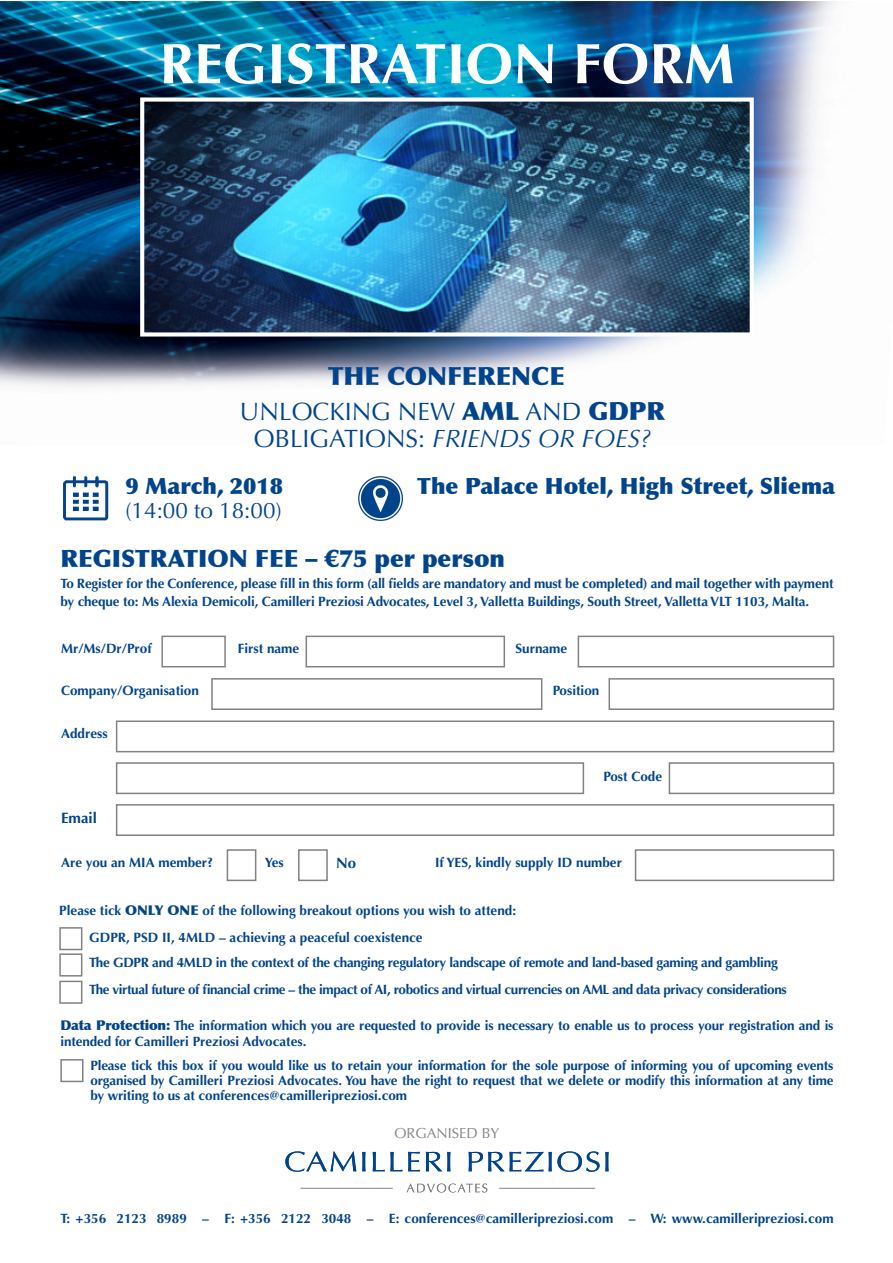
<style>
.page{position:relative;width:893px;height:1263px;background:#fff}
.page>*{position:absolute;margin:0;border:0;box-sizing:border-box;transform-origin:0 0}
.t1{font:700 57px "Optima";color:#fff}
.t2{font:italic 25.2px "Optima";color:#01448c}
.t3{font:25.2px "Optima";color:#01448c}
.t4{font:900 25.2px "Optima";color:#01448c}
.t5{font:900 24px "Optima";color:#01448c}
.t6{font:900 22.5px "Optima";color:#01448c}
.t7{font:22.5px "Optima";color:#01448c}
.t8{font:700 15px "Optima";color:#01448c}
.t9{font:14.55px "Optima";color:#808285}
.t10{font:700 13.5px/15px "Optima";letter-spacing:-.01em;color:#01448c}
.t11{font:700 13.5px "Optima";letter-spacing:-.03em;color:#01448c}
.s1{font-weight:900}
.s2{font-style:normal}
</style>
<div class="page">
<img style="left:0;top:1px;width:835px;height:387px">
<img style="left:145px;top:102px;width:604px;height:229px">
<div style="left:140px;top:97px;width:614px;height:239px;border:4px solid #fff"></div>
<div style="left:60px;top:1059px;width:24px;height:23px;background:#fff;border:2px solid #808285"></div>
<div style="left:59px;top:927px;width:23px;height:23px;background:#fff;border:2px solid #808285"></div>
<div style="left:59px;top:953px;width:23px;height:23px;background:#fff;border:2px solid #808285"></div>
<div style="left:59px;top:981px;width:23px;height:23px;background:#fff;border:2px solid #808285"></div>
<div style="left:161px;top:636px;width:65px;height:31px;background:#fff;border:2px solid #808285"></div>
<div style="left:306px;top:636px;width:199px;height:31px;background:#fff;border:2px solid #808285"></div>
<div style="left:227px;top:849px;width:29px;height:32px;background:#fff;border:2px solid #808285"></div>
<div style="left:298px;top:849px;width:30px;height:32px;background:#fff;border:2px solid #808285"></div>
<div style="left:211px;top:678px;width:331px;height:32px;background:#fff;border:2px solid #808285"></div>
<div style="left:116px;top:720px;width:718px;height:32px;background:#fff;border:2px solid #808285"></div>
<div style="left:116px;top:762px;width:468px;height:32px;background:#fff;border:2px solid #808285"></div>
<div style="left:116px;top:804px;width:718px;height:32px;background:#fff;border:2px solid #808285"></div>
<div style="left:578px;top:636px;width:256px;height:31px;background:#fff;border:2px solid #808285"></div>
<div style="left:635px;top:849px;width:199px;height:32px;background:#fff;border:2px solid #808285"></div>
<div style="left:609px;top:678px;width:225px;height:32px;background:#fff;border:2px solid #808285"></div>
<div style="left:669px;top:762px;width:165px;height:32px;background:#fff;border:2px solid #808285"></div>
<img style="left:358px;top:476px;width:45px;height:44px">
<img style="left:63px;top:475px;width:46px;height:46px">
<svg style="left:285px;top:1151px;width:71px;height:21px"></svg>
<svg style="left:362px;top:1152px;width:3px;height:19px"></svg>
<svg style="left:373px;top:1152px;width:29px;height:19px"></svg>
<svg style="left:408px;top:1152px;width:12px;height:19px"></svg>
<svg style="left:426px;top:1152px;width:24px;height:19px"></svg>
<svg style="left:469px;top:1152px;width:74px;height:19px"></svg>
<svg style="left:549px;top:1151px;width:60px;height:21px"></svg>
<svg style="left:407px;top:1183px;width:80px;height:9px"></svg>
<hr style="left:300px;top:1188px;width:93px;height:1px;background:#808285">
<hr style="left:499px;top:1188px;width:96px;height:1px;background:#808285">
<p class="t1" style="left:159px;top:31px;width:577px">REGISTRATION FORM</p>
<p class="t4" style="left:328px;top:361px;width:238px">THE CONFERENCE</p>
<p class="t3" style="left:240px;top:397px;width:427px">UNLOCKING NEW <span class="s1">AML</span> AND <span class="s1">GDPR</span></p>
<p class="t2" style="left:254px;top:424px;width:399px"><span class="s2">OBLIGATIONS:</span> FRIENDS OR FOES?</p>
<p class="t6" style="left:125px;top:473px;width:159px">9 March, 2018</p>
<p class="t7" style="left:125px;top:498px;width:158px">(14:00 to 18:00)</p>
<p class="t6" style="left:417px;top:473px;width:419px">The Palace Hotel, High Street, Sliema</p>
<p class="t5" style="left:60px;top:544px;width:446px">REGISTRATION FEE – €75 per person</p>
<p class="t10" style="left:60px;top:574px;width:775px;line-height:18px">To Register for the Conference, please fill in this form (all fields are mandatory and must be completed) and mail together with payment by cheque to: Ms Alexia Demicoli, Camilleri Preziosi Advocates, Level 3, Valletta Buildings, South Street, Valletta VLT 1103, Malta.</p>
<p class="t10" style="left:61px;top:641px;width:92px">Mr/Ms/Dr/Prof</p>
<p class="t10" style="left:238px;top:641px;width:63px">First name</p>
<p class="t10" style="left:515px;top:641px;width:53px">Surname</p>
<p class="t10" style="left:61px;top:683px;width:139px">Company/Organisation</p>
<p class="t10" style="left:61px;top:726px;width:48px">Address</p>
<p class="t10" style="left:553px;top:683px;width:48px">Position</p>
<p class="t10" style="left:603px;top:769px;width:60px">Post Code</p>
<p class="t8" style="left:61px;top:809px;width:37px">Email</p>
<p class="t10" style="left:61px;top:855px;width:154px">Are you an MIA member?</p>
<p class="t10" style="left:265px;top:855px;width:20px">Yes</p>
<p class="t8" style="left:336px;top:854px;width:22px">No</p>
<p class="t10" style="left:435px;top:855px;width:188px">If YES, kindly supply ID number</p>
<p class="t10" style="left:59px;top:903px;width:458px">Please tick <span class="s1">ONLY ONE</span> of the following breakout options you wish to attend:</p>
<p class="t10" style="left:89px;top:930px;width:335px">GDPR, PSD II, 4MLD – achieving a peaceful coexistence</p>
<p class="t10" style="left:89px;top:955px;width:690px">The GDPR and 4MLD in the context of the changing regulatory landscape of remote and land-based gaming and gambling</p>
<p class="t11" style="left:89px;top:982px;width:699px">The virtual future of financial crime – the impact of AI, robotics and virtual currencies on AML and data privacy considerations</p>
<p class="t10" style="left:60px;top:1017px;width:775px;line-height:16.5px"><span class="s1">Data Protection:</span> The information which you are requested to provide is necessary to enable us to process your registration and is intended for Camilleri Preziosi Advocates.</p>
<p class="t10" style="left:90px;top:1058px;width:745px;text-align:justify">Please tick this box if you would like us to retain your information for the sole purpose of informing you of upcoming events organised by Camilleri Preziosi Advocates. You have the right to request that we delete or modify this information at any time by writing to us at conferences@camilleripreziosi.com</p>
<p class="t9" style="left:394px;top:1125px;width:106px">ORGANISED BY</p>
<p class="t10" style="left:60px;top:1211px;width:775px">T: +356 2123 8989 – F: +356 2122 3048 – E: conferences@camilleripreziosi.com – W: www.camilleripreziosi.com</p>
</div>
